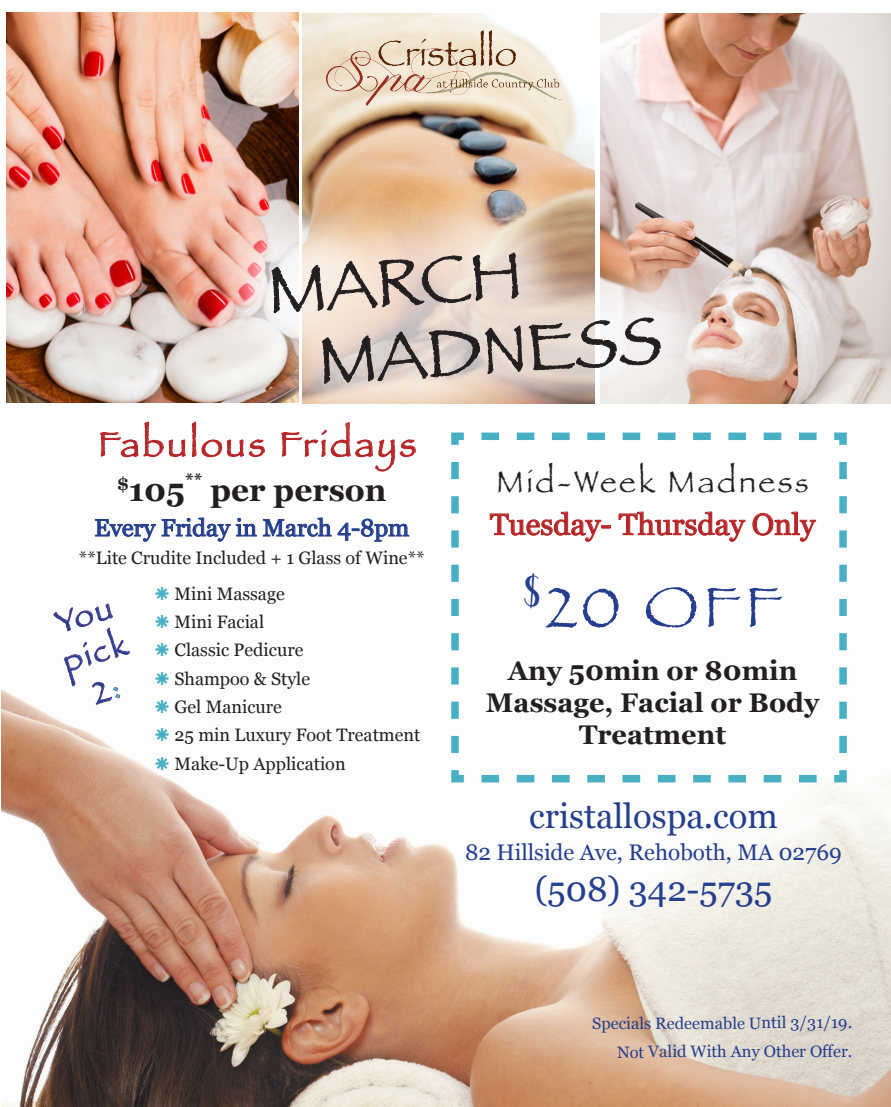
<style>
.page{position:relative;width:891px;height:1107px;background:#fff}
.page>*{position:absolute;margin:0;border:0;box-sizing:border-box;transform-origin:0 0}
.t1{font:67.5px "Papyrus";color:#231f20}
.t2{font:60px "Papyrus";color:#253f8e}
.t3{font:36px "Papyrus";letter-spacing:.08em;color:#b62426}
.t4{font:34.5px "Georgia";color:#253f8e}
.t5{font:31.5px "Papyrus";letter-spacing:.08em;color:#231f20}
.t6{font:700 31.5px "Georgia";color:#231f20}
.t7{font:31.5px "Papyrus";color:#253f8e}
.t8{font:30px "Georgia";color:#b62426}
.t9{font:700 27px/32.4px "Georgia";color:#231f20;text-align:center}
.t10{font:24px "Georgia";color:#253f8e}
.t11{font:22.5px "Georgia";color:#253f8e}
.t12{font:18px "Georgia";color:#231f20}
.t13{font:700 18px "Georgia";color:#231f20}
.t14{font:16.5px/28.5px "Georgia";letter-spacing:-.005em;color:#253f8e;text-align:right}
.s1{font-size:28.5px}
</style>
<div class="page">
<img style="left:303px;top:14px;width:292px;height:161px">
<img style="left:1px;top:688px;width:890px;height:419px">
<svg style="left:448px;top:432px;width:403px;height:354px"></svg>
<img style="left:601px;top:14px;width:290px;height:390px">
<img style="left:7px;top:12px;width:291px;height:390px">
<img style="left:327px;top:30px;width:248px;height:81px">
<img style="left:203px;top:175px;width:526px;height:77px">
<svg style="left:53px;top:252px;width:772px;height:530px"></svg>
<p class="t1" style="left:265px;top:251px;width:255px;rotate:-4deg">MARCH</p>
<p class="t1" style="left:316px;top:322px;width:346px;rotate:-4deg">MADNESS</p>
<p class="t3" style="left:98px;top:423px;width:320px">Fabulous Fridays</p>
<p class="t6" style="left:117px;top:466px;width:70px"><sup>$</sup>105</p>
<p class="t13" style="left:185px;top:466px;width:19px">**</p>
<p class="t6" style="left:211px;top:466px;width:178px">per person</p>
<p class="t10" style="left:94px;top:510px;width:316px">Every Friday in March 4-8pm</p>
<p class="t12" style="left:79px;top:545px;width:347px">**Lite Crudite Included + 1 Glass of Wine**</p>
<p class="t12" style="left:174px;top:580px;width:112px">Mini Massage</p>
<p class="t12" style="left:174px;top:609px;width:91px">Mini Facial</p>
<p class="t12" style="left:174px;top:637px;width:130px">Classic Pedicure</p>
<p class="t12" style="left:174px;top:665px;width:137px">Shampoo &amp; Style</p>
<p class="t12" style="left:174px;top:694px;width:109px">Gel Manicure</p>
<p class="t12" style="left:174px;top:722px;width:247px">25 min Luxury Foot Treatment</p>
<p class="t12" style="left:174px;top:750px;width:173px">Make-Up Application</p>
<p class="t7" style="left:58px;top:643px;width:68px;rotate:-16deg">pick</p>
<p class="t5" style="left:497px;top:463px;width:313px">Mid-Week Madnes<span class="s1">s</span></p>
<p class="t8" style="left:490px;top:502px;width:327px">Tuesday- Thursday Only</p>
<p class="t2" style="left:523px;top:571px;width:261px"><sup>$</sup>20 OFF</p>
<p class="t9" style="left:486px;top:653px;width:335px">Any 50min or 80min<br>Massage, Facial or Body<br>Treatment</p>
<p class="t4" style="left:529px;top:791px;width:250px">cristallospa.com</p>
<p class="t11" style="left:465px;top:835px;width:378px">82 Hillside Ave, Rehoboth, MA 02769</p>
<p class="t4" style="left:535px;top:864px;width:239px">(508) 342-5735</p>
<p class="t14" style="left:592px;top:1008px;width:262px">Specials Redeemable Until 3/31/19.<br>Not Valid With Any Other Offer.</p>
</div>
